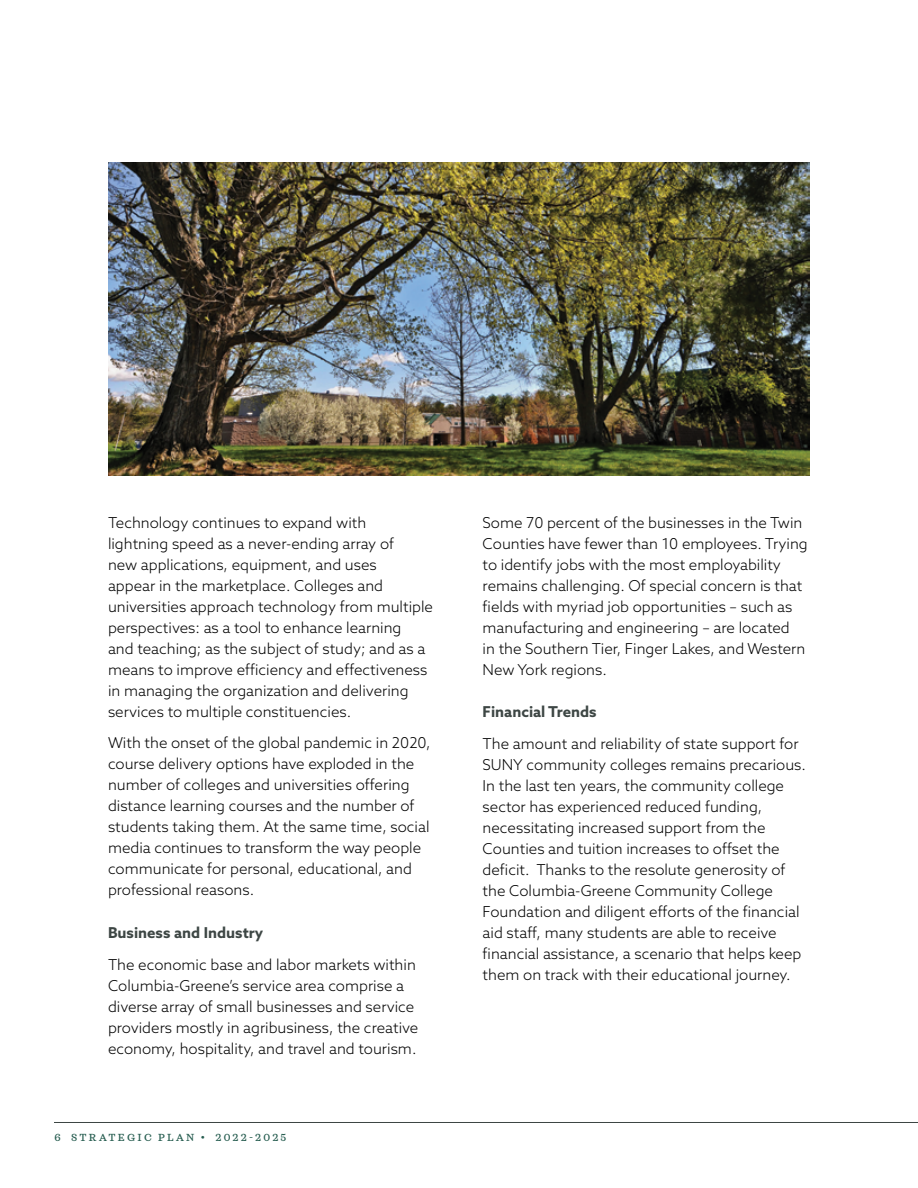
<style>
.page{position:relative;width:918px;height:1188px;background:#fff}
.page>*{position:absolute;margin:0;border:0;box-sizing:border-box;transform-origin:0 0}
.t1{font:300 15px/21px "Azo Sans";color:#000}
.t2{font:700 15px "Azo Sans";color:#3d4644}
.t3{font:500 10.5px "Sagona";letter-spacing:.21em;color:#255c4f}
</style>
<div class="page">
<hr style="left:54px;top:1122px;width:864px;height:1px;background:#3d4644">
<img style="left:108px;top:162px;width:702px;height:313px">
<p class="t1" style="left:108px;top:512px;width:327px">Technology continues to expand with<br>lightning speed as a never-ending array of<br>new applications, equipment, and uses<br>appear in the marketplace. Colleges and universities approach technology from multiple perspectives: as a tool to enhance learning<br>and teaching; as the subject of study; and as a means to improve efficiency and effectiveness in managing the organization and delivering services to multiple constituencies.</p>
<p class="t1" style="left:108px;top:732px;width:324px">With the onset of the global pandemic in 2020, course delivery options have exploded in the number of colleges and universities offering distance learning courses and the number of students taking them. At the same time, social media continues to transform the way people communicate for personal, educational, and professional reasons.</p>
<p class="t2" style="left:108px;top:923px;width:157px">Business and Industry</p>
<p class="t1" style="left:108px;top:954px;width:312px">The economic base and labor markets within Columbia-Greene’s service area comprise a diverse array of small businesses and service providers mostly in agribusiness, the creative economy, hospitality, and travel and tourism.</p>
<p class="t3" style="left:55px;top:1131px;width:233px">6 STRATEGIC PLAN • 2022-2025</p>
<p class="t1" style="left:483px;top:512px;width:327px">Some 70 percent of the businesses in the Twin Counties have fewer than 10 employees. Trying to identify jobs with the most employability remains challenging. Of special concern is that fields with myriad job opportunities – such as manufacturing and engineering – are located<br>in the Southern Tier, Finger Lakes, and Western New York regions.</p>
<p class="t2" style="left:483px;top:702px;width:116px">Financial Trends</p>
<p class="t1" style="left:483px;top:733px;width:325px">The amount and reliability of state support for SUNY community colleges remains precarious.<br>In the last ten years, the community college sector has experienced reduced funding, necessitating increased support from the Counties and tuition increases to offset the deficit. Thanks to the resolute generosity of the Columbia-Greene Community College Foundation and diligent efforts of the financial aid staff, many students are able to receive financial assistance, a scenario that helps keep them on track with their educational journey.</p>
</div>
